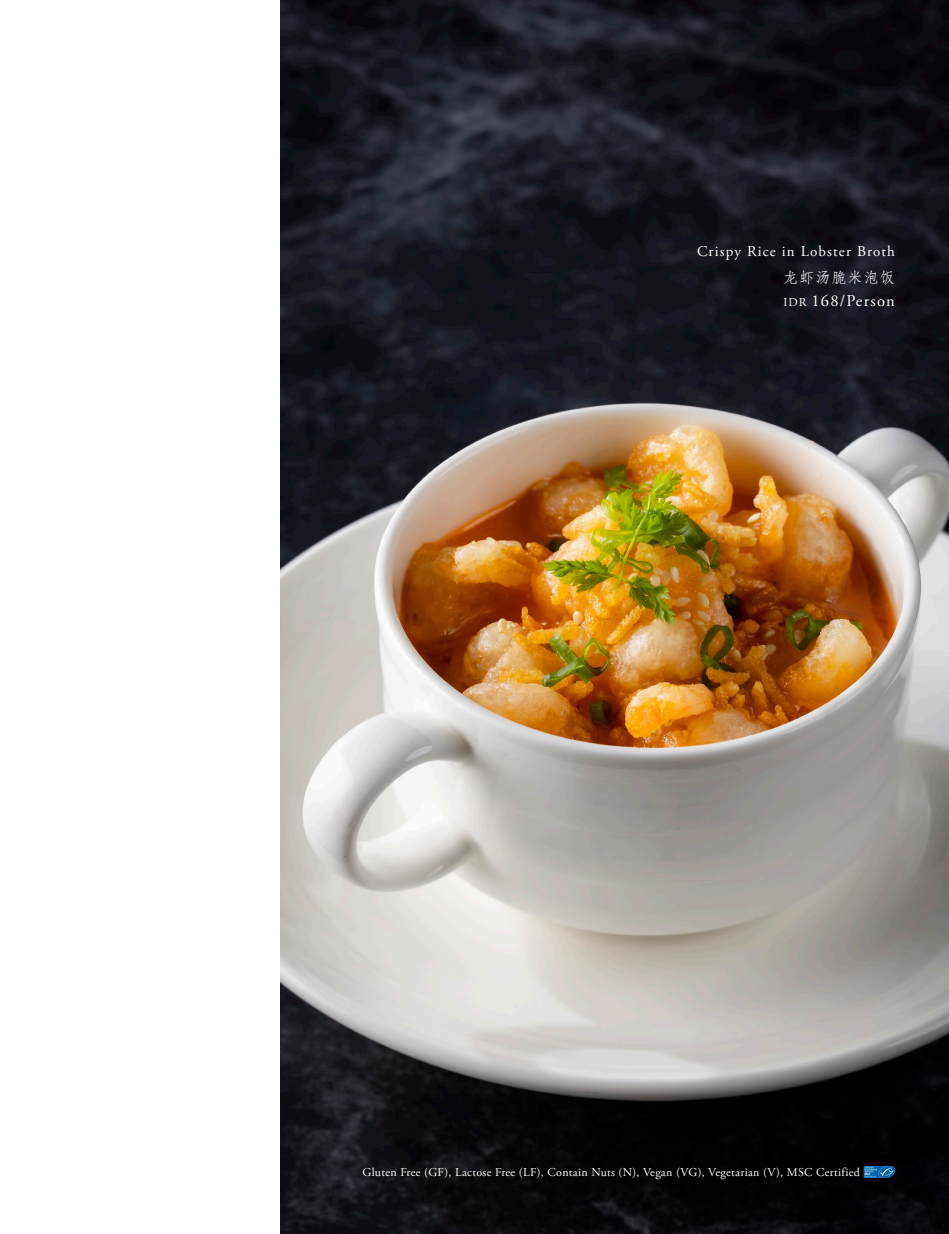
<style>
.page{position:relative;width:949px;height:1234px;background:#fff}
.page>*{position:absolute;margin:0;border:0;box-sizing:border-box;transform-origin:0 0}
.t1{font:16.5px "Adobe Garamond Pro";letter-spacing:.075em;color:#fff}
.DISCLAIMERS{font:15px "Adobe Garamond Pro";letter-spacing:.075em;color:#fff}
.t2{font:15px "Adobe Fangsong Std";letter-spacing:.075em;color:#fff}
.t3{font:12px "Adobe Garamond Pro";letter-spacing:.025em;color:#fff}
.s1{font-size:12px}
</style>
<div class="page">
<img style="left:281px;top:0;width:667px;height:1233px">
<img style="left:863px;top:1165px;width:31px;height:12px">
<p class="DISCLAIMERS" style="left:697px;top:242px;width:199px">Crispy Rice in Lobster Broth</p>
<p class="t2" style="left:782px;top:268px;width:113px">龙虾汤脆米泡饭</p>
<p class="t1" style="left:783px;top:291px;width:113px"><span class="s1">IDR</span> 168/Person</p>
<p class="t3" style="left:362px;top:1164px;width:499px">Gluten Free (GF), Lactose Free (LF), Contain Nuts (N), Vegan (VG), Vegetarian (V), MSC Certified</p>
</div>
